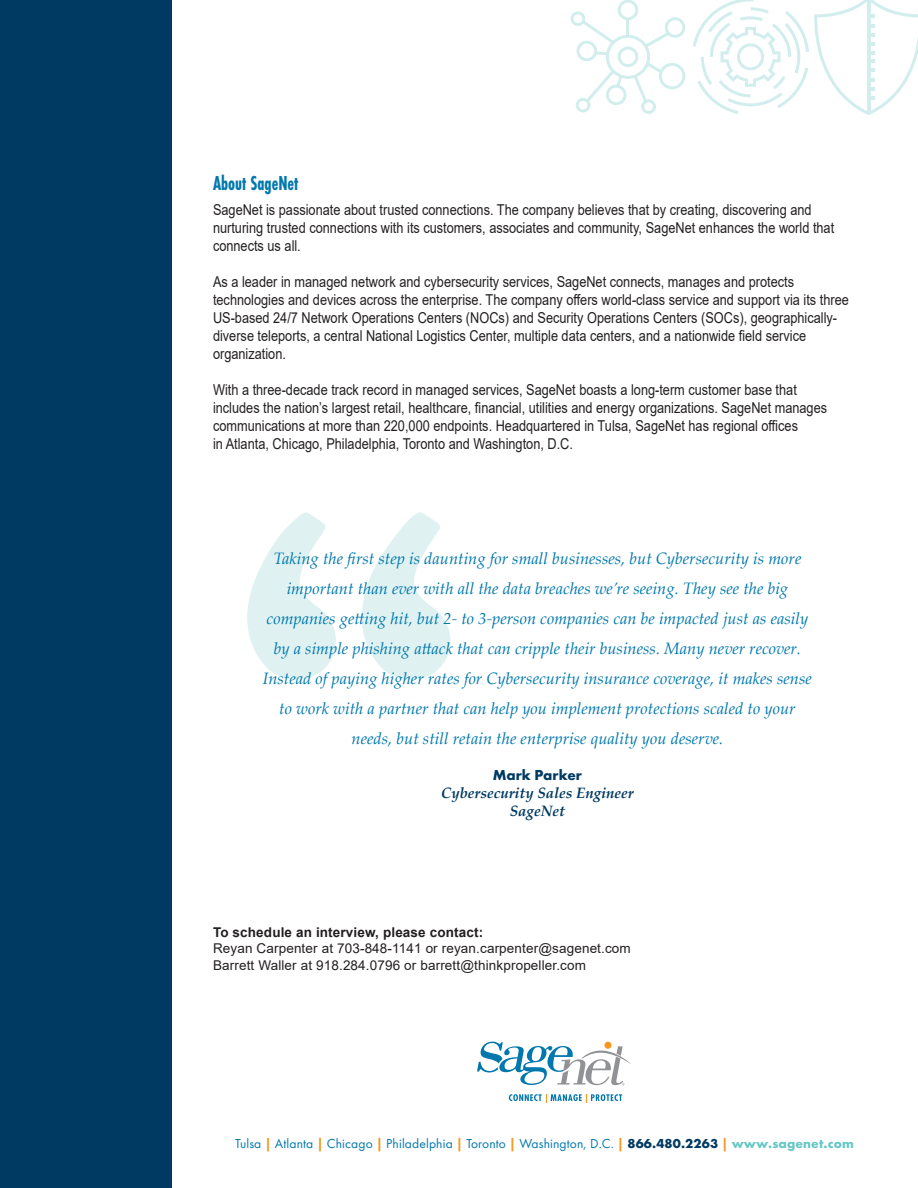
<style>
.page{position:relative;width:918px;height:1188px;background:#fff}
.page>*{position:absolute;margin:0;border:0;box-sizing:border-box;transform-origin:0 0}
.t1{font:700 21px "Futura PT Cond";color:#0078ae;scale:.85 1}
.t2{font:italic 16.5px/30px "Palatino Linotype";color:#0078ae;text-align:center}
.t3{font:15px/18px "Arial";color:#231f20;scale:.85 1}
.t4{font:italic 700 15px/18px "Palatino Linotype";color:#003a62;text-align:center}
.body_9_5{font:13.5px "Arial";letter-spacing:.01em;color:#231f20}
.body_9_5-2{font:13.5px "Futura PT";letter-spacing:.01em;color:#0078ae}
.body_9_5-3{font:700 13.5px "Arial";letter-spacing:.01em;color:#231f20}
.s1{font-family:"Futura PT";font-style:normal}
.s2{font-weight:700;color:#f7971d}
.s3{font-weight:700;color:#f6911e}
.s4{font-weight:700;color:#003a62}
.s5{font-weight:700;color:#66c7c5}
</style>
<div class="page">
<div style="left:0;top:0;width:171px;height:1188px;background:#003a62"></div>
<svg style="left:247px;top:512px;width:203px;height:168px"></svg>
<svg style="left:693px;top:0;width:225px;height:115px"></svg>
<svg style="left:571px;top:0;width:114px;height:114px"></svg>
<svg style="left:509px;top:1094px;width:113px;height:9px"></svg>
<svg style="left:477px;top:1042px;width:154px;height:43px"></svg>
<p class="t1" style="left:213px;top:171px;width:102px">About SageNet</p>
<p class="t3" style="left:213px;top:201px;width:732px">SageNet is passionate about trusted connections. The company believes that by creating, discovering and nurturing trusted connections with its customers, associates and community, SageNet enhances the world that connects us all.</p>
<p class="t3" style="left:213px;top:273px;width:750px">As a leader in managed network and cybersecurity services, SageNet connects, manages and protects technologies and devices across the enterprise. The company offers world-class service and support via its three US-based 24/7 Network Operations Centers (NOCs) and Security Operations Centers (SOCs), geographically&shy;diverse teleports, a central National Logistics Center, multiple data centers, and a nationwide field service organization.</p>
<p class="t3" style="left:213px;top:381px;width:724px">With a three-decade track record in managed services, SageNet boasts a long-term customer base that includes the nation’s largest retail, healthcare, financial, utilities and energy organizations. SageNet manages communications at more than 220,000 endpoints. Headquartered in Tulsa, SageNet has regional offices<br>in Atlanta, Chicago, Philadelphia, Toronto and Washington, D.C.</p>
<p class="t2" style="left:263px;top:543px;width:551px">Taking the first step is daunting for small businesses, but Cybersecurity is more important than ever with all the data breaches we’re seeing. They see the big companies getting hit, but 2- to 3-person companies can be impacted just as easily by a simple phishing attack that can cripple their business. Many never recover.<br>Instead of paying higher rates for Cybersecurity insurance coverage, it makes sense to work with a partner that can help you implement protections scaled to your needs, but still retain the enterprise quality you deserve.</p>
<p class="t4" style="left:441px;top:765px;width:194px"><span class="s1">Mark Parker<br></span>Cybersecurity Sales Engineer<br>SageNet</p>
<p class="body_9_5-3" style="left:213px;top:922px;width:272px">To schedule an interview, please contact:</p>
<p class="body_9_5" style="left:213px;top:939px;width:419px">Reyan Carpenter at 703-848-1141 or reyan.carpenter@sagenet.com</p>
<p class="body_9_5" style="left:213px;top:956px;width:375px">Barrett Waller at 918.284.0796 or barrett@thinkpropeller.com</p>
<p class="body_9_5-2" style="left:235px;top:1135px;width:620px">Tulsa <span class="s2">|</span> Atlanta <span class="s3">|</span> Chicago <span class="s3">|</span> Philadelphia <span class="s2">|</span> Toronto <span class="s2">|</span> Washington, D.C. <span class="s2">|</span> <span class="s4">866.480.2263</span> <span class="s2">|</span> <span class="s5">www.sagenet.com</span></p>
</div>
